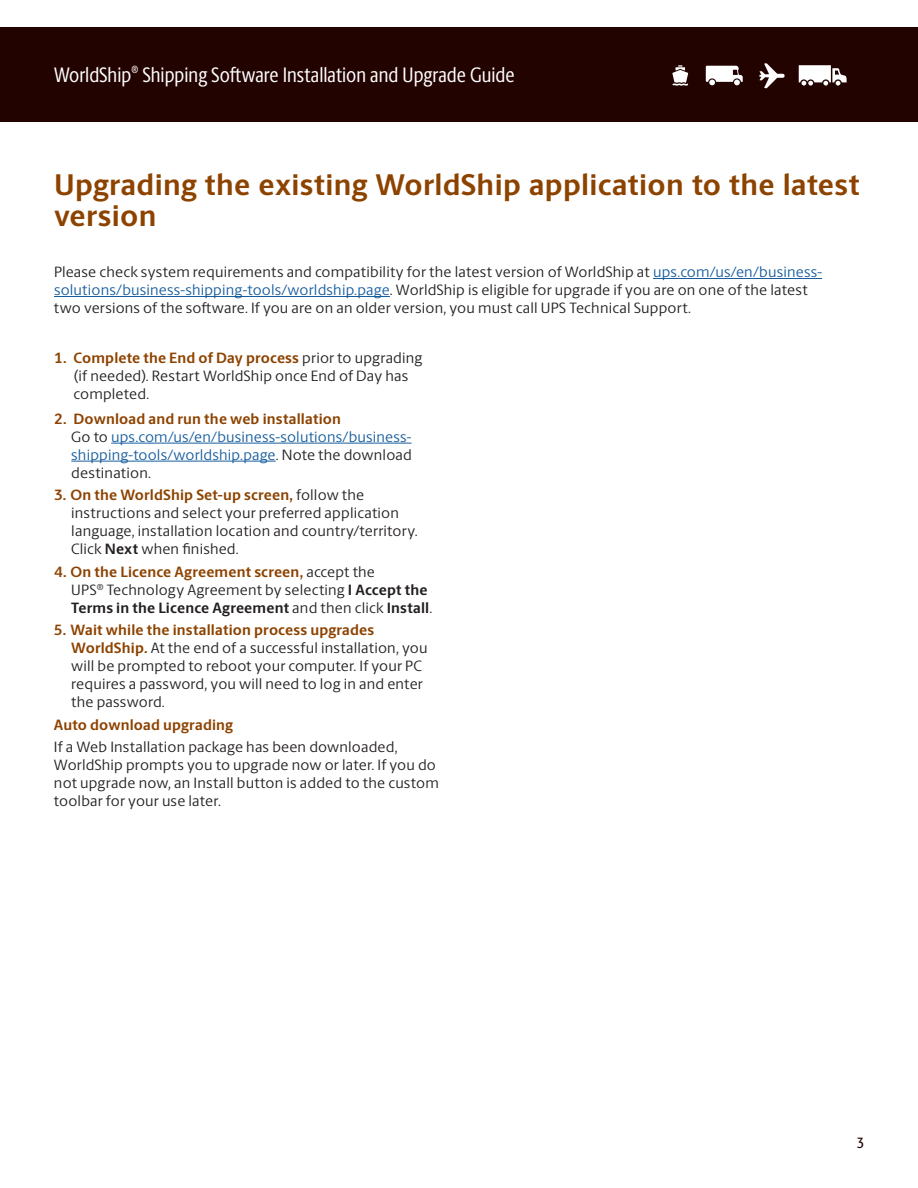
<style>
.page{position:relative;width:918px;height:1188px;background:#fff}
.page>*{position:absolute;margin:0;border:0;box-sizing:border-box;transform-origin:0 0}
.t1{font:700 30px/31.5px "UPS Berlingske Sans";letter-spacing:.01em;color:#8d4300}
.t2{font:21px "UPS Berlingske Sans Cn";color:#fff}
.t3{font:15px/18px "UPS Berlingske Sans";letter-spacing:.01em;color:#231f20}
.t4{font:15px/18px "UPS Berlingske Sans";letter-spacing:.01em;color:#175d9e}
.t5{font:700 15px "UPS Berlingske Sans";letter-spacing:.01em;color:#8d4300}
.t6{font:500 15px "UPS Berlingske Sans Cn";color:#230300}
.s1{color:#175d9e}
.s2{font-weight:700;color:#8d4300}
.s3{color:#231f20}
.s4{font-weight:700}
</style>
<div class="page">
<div style="left:0;top:27px;width:918px;height:95px;background:#230300"></div>
<svg style="left:672px;top:65px;width:16px;height:21px"></svg>
<svg style="left:706px;top:66px;width:37px;height:20px"></svg>
<svg style="left:759px;top:63px;width:26px;height:25px"></svg>
<svg style="left:799px;top:65px;width:48px;height:21px"></svg>
<hr style="left:653px;top:278px;width:169px;height:1px;background:#175d9e">
<hr style="left:54px;top:296px;width:336px;height:1px;background:#175d9e">
<hr style="left:111px;top:443px;width:301px;height:1px;background:#175d9e">
<hr style="left:71px;top:461px;width:205px;height:1px;background:#175d9e">
<h2 class="t2" style="left:54px;top:60px;width:462px">WorldShip<sup>®</sup> Shipping Software Installation and Upgrade Guide</h2>
<h1 class="t1" style="left:54px;top:168px;width:807px">Upgrading the existing WorldShip application to the latest version</h1>
<p class="t3" style="left:54px;top:263px;width:770px">Please check system requirements and compatibility for the latest version of WorldShip at <span class="s1">ups.com/us/en/business&shy;solutions/business-shipping-tools/worldship.page</span>. WorldShip is eligible for upgrade if you are on one of the latest two versions of the software. If you are on an older version, you must call UPS Technical Support.</p>
<p class="t3" style="left:74px;top:348px;width:350px;text-indent:-20px"><span class="s2">1. Complete the End of Day process</span> prior to upgrading (if needed). Restart WorldShip once End of Day has completed.</p>
<p class="t4" style="left:71px;top:409px;width:342px;text-indent:-17px"><span class="s2">2. Download and run the web installation<br></span><span class="s3">Go to</span> ups.com/us/en/business-solutions/business&shy;shipping-tools/worldship.page<span class="s3">. Note the download destination.</span></p>
<p class="t3" style="left:71px;top:486px;width:348px;text-indent:-17px"><span class="s2">3. On the WorldShip Set-up screen,</span> follow the instructions and select your preferred application language, installation location and country/territory.<br>Click <span class="s4">Next</span> when finished.</p>
<p class="t3" style="left:71px;top:562px;width:363px;text-indent:-17px"><span class="s2">4. On the Licence Agreement screen,</span> accept the<br>UPS<sup>®</sup> Technology Agreement by selecting <span class="s4">I Accept the<br>Terms in the Licence Agreement</span> and then click <span class="s4">Install</span>.</p>
<p class="t3" style="left:71px;top:621px;width:358px;text-indent:-17px"><span class="s2">5. Wait while the installation process upgrades WorldShip.</span> At the end of a successful installation, you will be prompted to reboot your computer. If your PC requires a password, you will need to log in and enter the password.</p>
<p class="t5" style="left:54px;top:714px;width:181px">Auto download upgrading</p>
<p class="t3" style="left:54px;top:738px;width:386px">If a Web Installation package has been downloaded, WorldShip prompts you to upgrade now or later. If you do not upgrade now, an Install button is added to the custom toolbar for your use later.</p>
<p class="t6" style="left:857px;top:1132px;width:8px">3</p>
</div>
